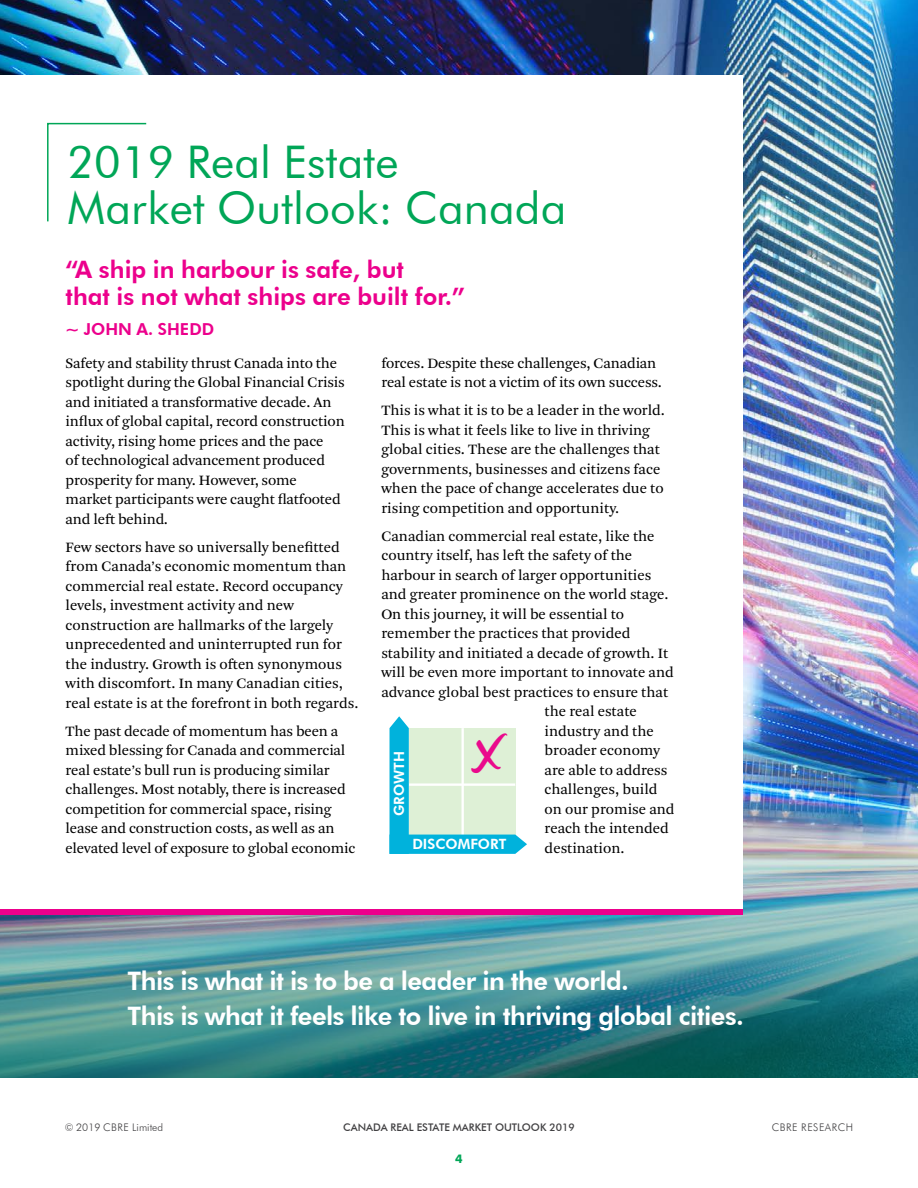
<style>
.page{position:relative;width:918px;height:1188px;background:#fff}
.page>*{position:absolute;margin:0;border:0;box-sizing:border-box;transform-origin:0 0}
.t1{font:45px/46.5px "Futura BT";letter-spacing:.005em;color:#00a657}
.t2{font:33.6px "Beyond The Mountains";color:#ea0a8c}
.t3{font:800 25.5px/34.5px "Futura BT";letter-spacing:-.02em;color:#fff}
.t4{font:800 24px/27px "Futura BT";color:#ec008c}
.t5{font:800 16.5px "Futura BT";color:#ec008c}
.t6{font:15px/19.5px "Arnhem Pro Blond";color:#000}
.t7{font:800 14.1px "Futura BT";color:#fff}
.t8{font:700 12px "Futura BT";color:#00a657}
.t9{font:500 10.5px "Futura BT";color:#414042}
.t10{font:300 10.5px "Futura BT";color:#414042}
.t11{font:300 10.5px "Futura BT";letter-spacing:.05em;color:#414042}
</style>
<div class="page">
<img style="left:0;top:0;width:918px;height:791px">
<img style="left:0;top:791px;width:918px;height:286px">
<div style="left:0;top:75px;width:742px;height:837px;background:#fff"></div>
<div style="left:0;top:909px;width:742px;height:6px;background:#ec008c"></div>
<svg style="left:390px;top:716px;width:137px;height:138px"></svg>
<svg style="left:47px;top:122px;width:100px;height:100px"></svg>
<h1 class="t1" style="left:68px;top:138px;width:500px">2019 Real Estate<br>Market Outlook: Canada</h1>
<h3 class="t4" style="left:66px;top:255px;width:401px">“A ship in harbour is safe, but<br>that is not what ships are built for.”</h3>
<p class="t5" style="left:66px;top:319px;width:150px">~ JOHN A. SHEDD</p>
<p class="t6" style="left:66px;top:353px;width:281px">Safety and stability thrust Canada into the spotlight during the Global Financial Crisis and initiated a transformative decade. An influx of global capital, record construction activity, rising home prices and the pace<br>of technological advancement produced prosperity for many. However, some market participants were caught flatfooted and left behind.</p>
<p class="t6" style="left:66px;top:537px;width:294px">Few sectors have so universally benefitted from Canada’s economic momentum than commercial real estate. Record occupancy levels, investment activity and new construction are hallmarks of the largely unprecedented and uninterrupted run for the industry. Growth is often synonymous with discomfort. In many Canadian cities, real estate is at the forefront in both regards.</p>
<p class="t6" style="left:66px;top:721px;width:292px">The past decade of momentum has been a mixed blessing for Canada and commercial real estate’s bull run is producing similar challenges. Most notably, there is increased competition for commercial space, rising lease and construction costs, as well as an elevated level of exposure to global economic</p>
<p class="t6" style="left:381px;top:353px;width:282px">forces. Despite these challenges, Canadian real estate is not a victim of its own success.</p>
<p class="t6" style="left:381px;top:401px;width:285px">This is what it is to be a leader in the world.<br>This is what it feels like to live in thriving global cities. These are the challenges that governments, businesses and citizens face when the pace of change accelerates due to rising competition and opportunity.</p>
<p class="t6" style="left:381px;top:526px;width:275px">Canadian commercial real estate, like the</p>
<p class="t6" style="left:381px;top:546px;width:252px">country itself, has left the safety of the</p>
<p class="t6" style="left:381px;top:565px;width:271px">harbour in search of larger opportunities</p>
<p class="t6" style="left:381px;top:585px;width:289px">and greater prominence on the world stage.</p>
<p class="t6" style="left:381px;top:604px;width:244px">On this journey, it will be essential to</p>
<p class="t6" style="left:381px;top:624px;width:251px">remember the practices that provided</p>
<p class="t6" style="left:381px;top:643px;width:288px">stability and initiated a decade of growth. It</p>
<p class="t6" style="left:381px;top:663px;width:294px">will be even more important to innovate and</p>
<p class="t6" style="left:381px;top:682px;width:288px">advance global best practices to ensure that</p>
<p class="t6" style="left:545px;top:702px;width:94px">the real estate</p>
<p class="t6" style="left:545px;top:721px;width:111px">industry and the</p>
<p class="t6" style="left:545px;top:741px;width:117px">broader economy</p>
<p class="t6" style="left:545px;top:760px;width:124px">are able to address</p>
<p class="t6" style="left:545px;top:780px;width:115px">challenges, build</p>
<p class="t6" style="left:545px;top:799px;width:132px">on our promise and</p>
<p class="t6" style="left:545px;top:819px;width:126px">reach the intended</p>
<p class="t6" style="left:545px;top:838px;width:81px">destination.</p>
<h2 class="t2" style="left:477px;top:734px;width:22px">X</h2>
<p class="t7" style="left:390px;top:816px;width:66px;rotate:-90deg">GROWTH</p>
<p class="t7" style="left:412px;top:836px;width:96px">DISCOMFORT</p>
<h3 class="t3" style="left:127px;top:964px;width:618px">This is what it is to be a leader in the world.<br>This is what it feels like to live in thriving global cities.</h3>
<p class="t10" style="left:65px;top:1120px;width:100px">© 2019 CBRE Limited</p>
<p class="t11" style="left:772px;top:1120px;width:83px">CBRE RESEARCH</p>
<p class="t8" style="left:455px;top:1152px;width:9px">4</p>
<p class="t9" style="left:343px;top:1120px;width:233px">CANADA REAL ESTATE MARKET OUTLOOK 2019</p>
</div>
